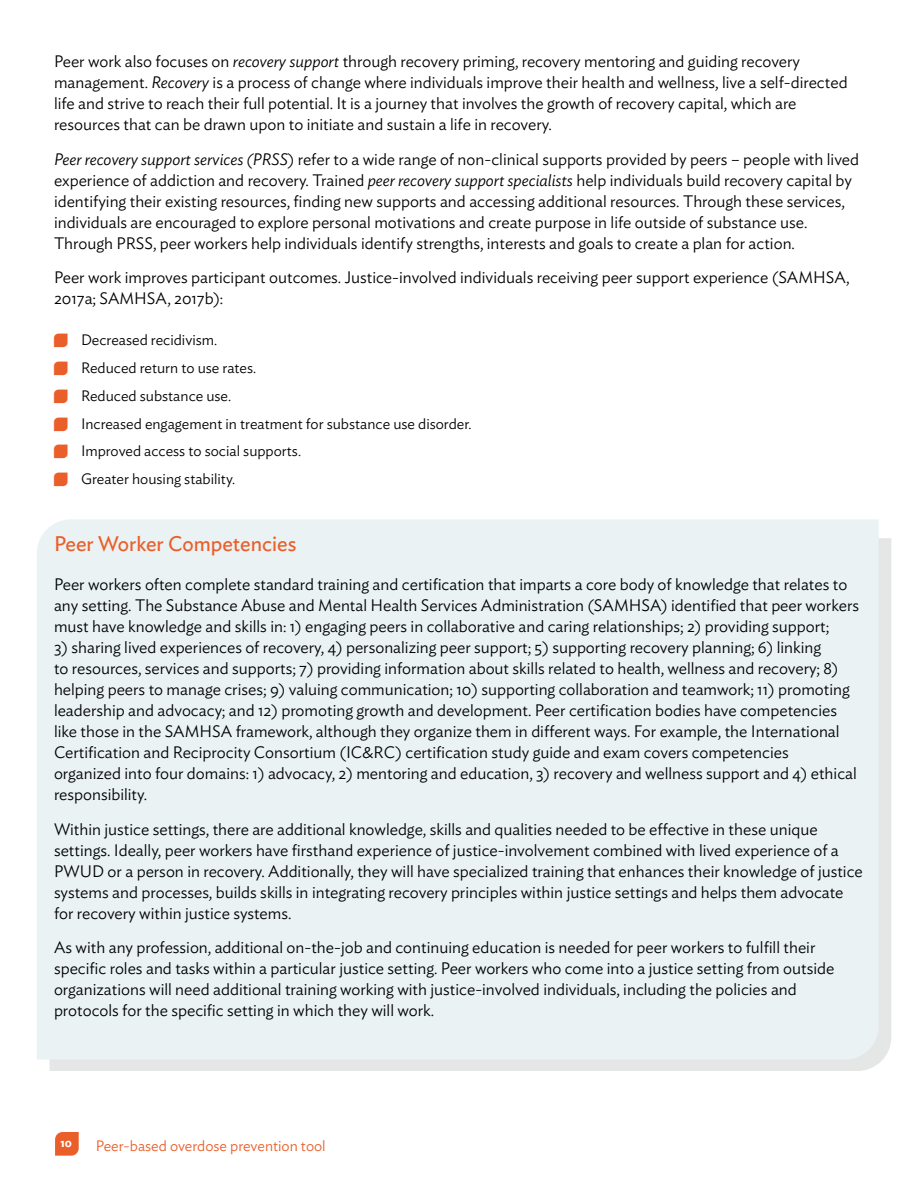
<style>
.page{position:relative;width:918px;height:1188px;background:#fff}
.page>*{position:absolute;margin:0;border:0;box-sizing:border-box;transform-origin:0 0}
.t1{font:21px "Ideal Sans";color:#ea5e29}
.t2{font:300 16.5px/21px "Ideal Sans";color:#000}
.t3{font:300 15px/27.8px "Ideal Sans";color:#000}
.t4{font:300 15px "Ideal Sans";color:#ea5e29}
.t5{font:600 12px "Ideal Sans";color:#fff}
.s1{font-style:italic}
</style>
<div class="page">
<svg style="left:55px;top:1132px;width:24px;height:24px"></svg>
<div style="left:50px;top:538px;width:841px;height:533px;background:#e5e7e7"></div>
<div style="left:37px;top:519px;width:842px;height:541px;background:#eaf2f4"></div>
<p class="t2" style="left:54px;top:50px;width:795px">Peer work also focuses on <span class="s1">recovery support</span> through recovery priming, recovery mentoring and guiding recovery management. <span class="s1">Recovery</span> is a process of change where individuals improve their health and wellness, live a self-directed life and strive to reach their full potential. It is a journey that involves the growth of recovery capital, which are resources that can be drawn upon to initiate and sustain a life in recovery.</p>
<p class="t2" style="left:54px;top:147px;width:807px"><span class="s1">Peer recovery support services (PRSS</span>) refer to a wide range of non-clinical supports provided by peers – people with lived experience of addiction and recovery. Trained <span class="s1">peer recovery support specialists</span> help individuals build recovery capital by identifying their existing resources, finding new supports and accessing additional resources. Through these services, individuals are encouraged to explore personal motivations and create purpose in life outside of substance use.<br>Through PRSS, peer workers help individuals identify strengths, interests and goals to create a plan for action.</p>
<p class="t2" style="left:54px;top:266px;width:797px">Peer work improves participant outcomes. Justice-involved individuals receiving peer support experience (SAMHSA,<br>2017a; SAMHSA, 2017b):</p>
<p class="t3" style="left:81px;top:325px;width:392px">Decreased recidivism.<br>Reduced return to use rates.<br>Reduced substance use.<br>Increased engagement in treatment for substance use disorder.<br>Improved access to social supports.<br>Greater housing stability.</p>
<p class="t1" style="left:54px;top:527px;width:244px">Peer Worker Competencies</p>
<p class="t2" style="left:54px;top:573px;width:807px">Peer workers often complete standard training and certification that imparts a core body of knowledge that relates to any setting. The Substance Abuse and Mental Health Services Administration (SAMHSA) identified that peer workers must have knowledge and skills in: 1) engaging peers in collaborative and caring relationships; 2) providing support;</p>
<p class="t2" style="left:54px;top:636px;width:804px">3) sharing lived experiences of recovery, 4) personalizing peer support; 5) supporting recovery planning; 6) linking<br>to resources, services and supports; 7) providing information about skills related to health, wellness and recovery; 8) helping peers to manage crises; 9) valuing communication; 10) supporting collaboration and teamwork; 11) promoting leadership and advocacy; and 12) promoting growth and development. Peer certification bodies have competencies like those in the SAMHSA framework, although they organize them in different ways. For example, the International Certification and Reciprocity Consortium (IC&amp;RC) certification study guide and exam covers competencies organized into four domains: 1) advocacy, 2) mentoring and education, 3) recovery and wellness support and 4) ethical responsibility.</p>
<p class="t2" style="left:54px;top:817px;width:810px">Within justice settings, there are additional knowledge, skills and qualities needed to be effective in these unique settings. Ideally, peer workers have firsthand experience of justice-involvement combined with lived experience of a PWUD or a person in recovery. Additionally, they will have specialized training that enhances their knowledge of justice systems and processes, builds skills in integrating recovery principles within justice settings and helps them advocate for recovery within justice systems.</p>
<p class="t2" style="left:54px;top:936px;width:782px">As with any profession, additional on-the-job and continuing education is needed for peer workers to fulfill their specific roles and tasks within a particular justice setting. Peer workers who come into a justice setting from outside organizations will need additional training working with justice-involved individuals, including the policies and protocols for the specific setting in which they will work.</p>
<p class="t5" style="left:61px;top:1134px;width:13px">10</p>
<p class="t4" style="left:96px;top:1134px;width:232px">Peer-based overdose prevention tool</p>
</div>
